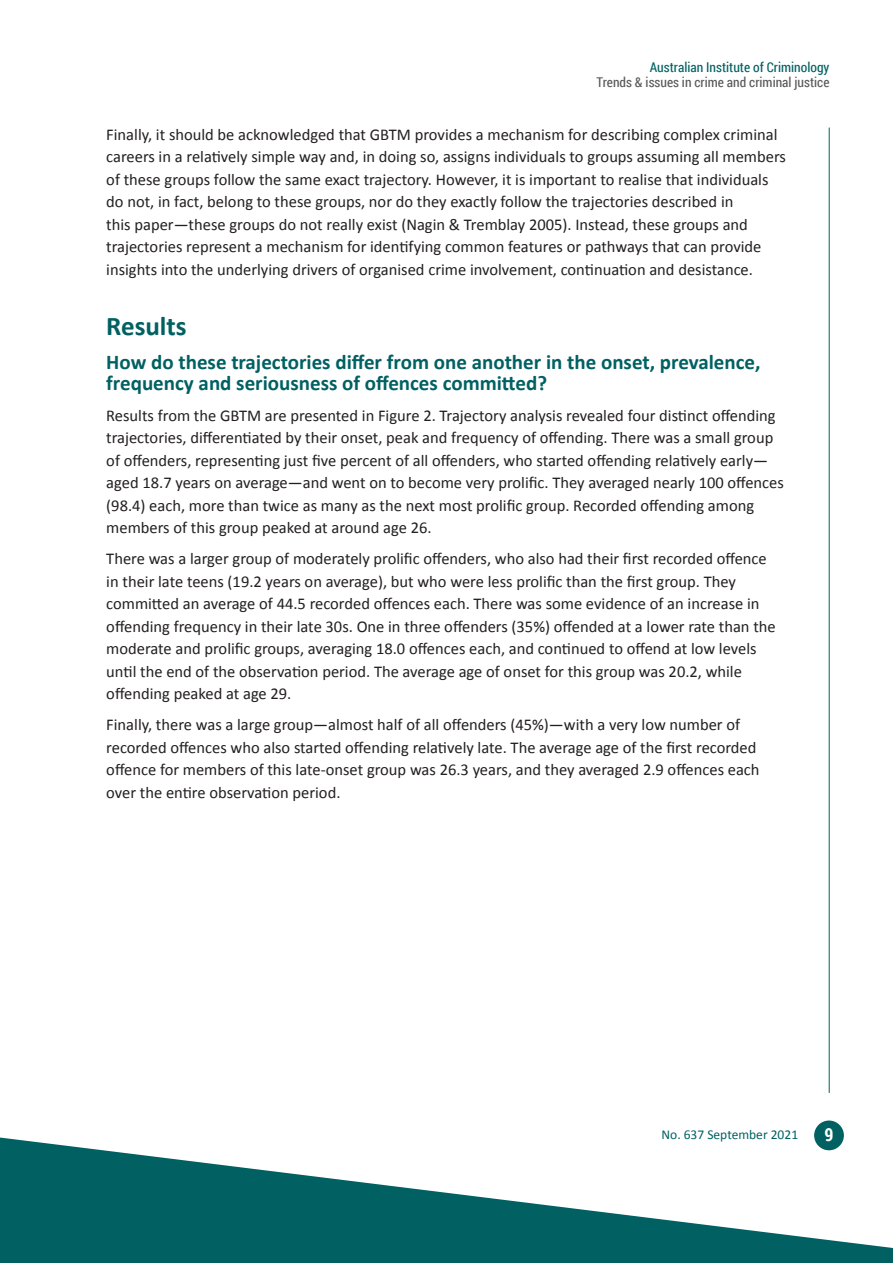
<style>
.page{position:relative;width:893px;height:1263px;background:#fff}
.page>*{position:absolute;margin:0;border:0;box-sizing:border-box;transform-origin:0 0}
.t1{font:700 27px "Calibri";color:#006062}
.t2{font:700 21px/21px "Calibri";color:#006062}
.t3{font:700 18px "Roboto Condensed";color:#fff}
.body{font:16.5px/22.5px "Calibri";color:#231f20}
.t4{font:13.5px "Roboto Condensed";color:#57585a}
.t5{font:13.5px "Roboto Condensed";color:#006062}
.t6{font:13.5px "Calibri";color:#006062}
</style>
<div class="page">
<hr style="left:829px;top:128px;width:1px;height:965px;background:#006062">
<div style="left:814px;top:1120px;width:30px;height:30px;background:#006062;border-radius:50%"></div>
<svg style="left:0;top:1137px;width:893px;height:126px;fill:#006062"></svg>
<p class="t5" style="left:650px;top:58px;width:181px">Australian Institute of Criminology</p>
<p class="t4" style="left:597px;top:73px;width:234px">Trends &amp; issues in crime and criminal justice</p>
<p class="body" style="left:106px;top:123px;width:681px">Finally, it should be acknowledged that GBTM provides a mechanism for describing complex criminal careers in a relatively simple way and, in doing so, assigns individuals to groups assuming all members of these groups follow the same exact trajectory. However, it is important to realise that individuals do not, in fact, belong to these groups, nor do they exactly follow the trajectories described in<br>this paper—these groups do not really exist (Nagin &amp; Tremblay 2005). Instead, these groups and trajectories represent a mechanism for identifying common features or pathways that can provide insights into the underlying drivers of organised crime involvement, continuation and desistance.</p>
<h1 class="t1" style="left:106px;top:308px;width:82px">Results</h1>
<h2 class="t2" style="left:106px;top:351px;width:656px">How do these trajectories differ from one another in the onset, prevalence, frequency and seriousness of offences committed?</h2>
<p class="body" style="left:106px;top:404px;width:679px">Results from the GBTM are presented in Figure 2. Trajectory analysis revealed four distinct offending trajectories, differentiated by their onset, peak and frequency of offending. There was a small group of offenders, representing just five percent of all offenders, who started offending relatively early— aged 18.7 years on average—and went on to become very prolific. They averaged nearly 100 offences (98.4) each, more than twice as many as the next most prolific group. Recorded offending among members of this group peaked at around age 26.</p>
<p class="body" style="left:106px;top:547px;width:671px">There was a larger group of moderately prolific offenders, who also had their first recorded offence in their late teens (19.2 years on average), but who were less prolific than the first group. They committed an average of 44.5 recorded offences each. There was some evidence of an increase in offending frequency in their late 30s. One in three offenders (35%) offended at a lower rate than the moderate and prolific groups, averaging 18.0 offences each, and continued to offend at low levels until the end of the observation period. The average age of onset for this group was 20.2, while offending peaked at age 29.</p>
<p class="body" style="left:106px;top:713px;width:655px">Finally, there was a large group—almost half of all offenders (45%)—with a very low number of recorded offences who also started offending relatively late. The average age of the first recorded offence for members of this late-onset group was 26.3 years, and they averaged 2.9 offences each over the entire observation period.</p>
<p class="t6" style="left:661px;top:1126px;width:138px">No. 637 September 2021</p>
<p class="t3" style="left:824px;top:1122px;width:10px">9</p>
</div>
